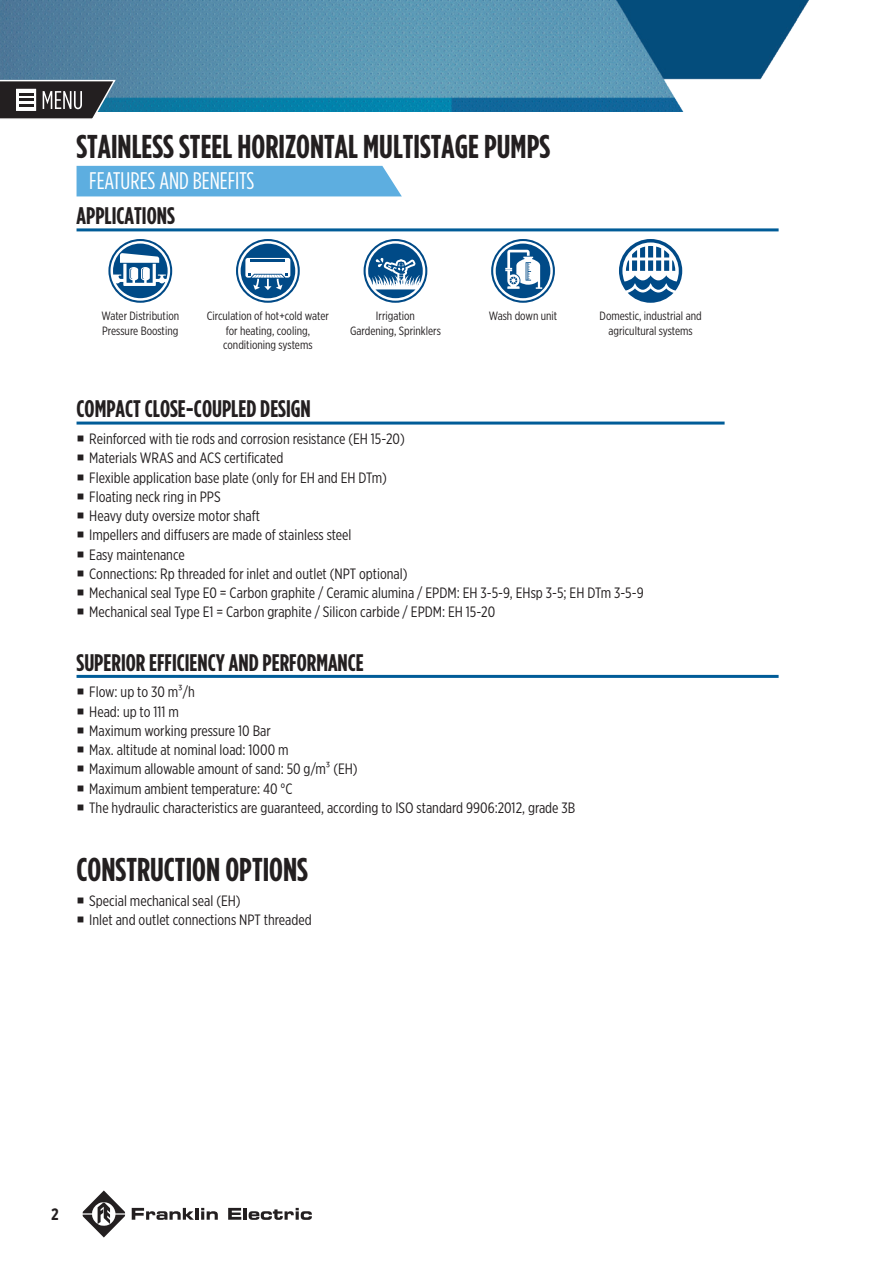
<style>
.page{position:relative;width:893px;height:1263px;background:#fff}
.page>*{position:absolute;margin:0;border:0;box-sizing:border-box;transform-origin:0 0}
.INSIDE_TITLES{font:700 33px "Gotham Condensed";color:#231f20}
.INSIDE_TITLES__no_In{font:700 33px "Gotham Condensed";color:#231f20}
.INSIDE_TITLES_blue_l{font:700 24px "Gotham Condensed";color:#231f20}
.INSIDE_SECTION_TITLE{font:24px "Gotham Condensed";color:#fff}
.t1{font:700 16.5px "Gotham X Narrow";color:#231f20}
.t2{font:15px "Gotham X Narrow";color:#231f20}
.Note{font:12px/14.4px "Gotham X Narrow";color:#231f20}
</style>
<div class="page">
<svg style="left:132px;top:1208px;width:62px;height:12px"></svg>
<hr style="left:195px;top:1208px;width:4px;height:12px;background:#231f20">
<svg style="left:201px;top:1208px;width:17px;height:12px"></svg>
<svg style="left:228px;top:1208px;width:84px;height:12px"></svg>
<svg style="left:83px;top:1190px;width:42px;height:47px"></svg>
<img style="left:0;top:0;width:809px;height:111px">
<svg style="left:108px;top:239px;width:64px;height:64px"></svg>
<svg style="left:236px;top:239px;width:64px;height:64px"></svg>
<svg style="left:364px;top:239px;width:63px;height:64px"></svg>
<svg style="left:491px;top:239px;width:64px;height:64px"></svg>
<svg style="left:619px;top:239px;width:63px;height:64px"></svg>
<hr style="left:77px;top:228px;width:702px;height:3px;background:#005c98">
<hr style="left:77px;top:422px;width:648px;height:3px;background:#005c98">
<hr style="left:77px;top:675px;width:702px;height:3px;background:#005c98">
<div style="left:77px;top:166px;width:325px;height:30px;background:#5daee0"></div>
<svg style="left:0;top:79px;width:117px;height:40px"></svg>
<p class="INSIDE_TITLES" style="left:77px;top:127px;width:475px">STAINLESS STEEL HORIZONTAL MULTISTAGE PUMPS</p>
<p class="INSIDE_SECTION_TITLE" style="left:89px;top:167px;width:167px">FEATURES AND BENEFITS</p>
<p class="INSIDE_TITLES_blue_l" style="left:77px;top:202px;width:100px">APPLICATIONS</p>
<p class="Note" style="left:207px;top:309px;width:124px">Circulation of hot+cold water</p>
<p class="Note" style="left:489px;top:309px;width:70px">Wash down unit</p>
<p class="Note" style="left:223px;top:323px;width:91px">for heating, cooling, conditioning systems</p>
<p class="Note" style="left:101px;top:309px;width:79px">Water Distribution<br>Pressure Boosting</p>
<p class="Note" style="left:350px;top:309px;width:92px;text-align:center">Irrigation<br>Gardening, Sprinklers</p>
<p class="INSIDE_TITLES_blue_l" style="left:77px;top:395px;width:236px">COMPACT CLOSE-COUPLED DESIGN</p>
<p class="Note" style="left:600px;top:309px;width:104px;text-align:center">Domestic, industrial and agricultural systems</p>
<p class="t2" style="left:89px;top:430px;width:317px">Reinforced with tie rods and corrosion resistance (EH 15-20)</p>
<p class="t2" style="left:89px;top:449px;width:196px">Materials WRAS and ACS certificated</p>
<p class="t2" style="left:89px;top:468px;width:299px">Flexible application base plate (only for EH and EH DTm)</p>
<p class="t2" style="left:89px;top:488px;width:133px">Floating neck ring in PPS</p>
<p class="t2" style="left:89px;top:507px;width:172px">Heavy duty oversize motor shaft</p>
<p class="t2" style="left:89px;top:526px;width:264px">Impellers and diffusers are made of stainless steel</p>
<p class="t2" style="left:89px;top:545px;width:97px">Easy maintenance</p>
<p class="t2" style="left:89px;top:565px;width:320px">Connections: Rp threaded for inlet and outlet (NPT optional)</p>
<p class="t2" style="left:89px;top:584px;width:556px">Mechanical seal Type E0 = Carbon graphite / Ceramic alumina / EPDM: EH 3-5-9, EHsp 3-5; EH DTm 3-5-9</p>
<p class="t2" style="left:89px;top:603px;width:407px">Mechanical seal Type E1 = Carbon graphite / Silicon carbide / EPDM: EH 15-20</p>
<p class="INSIDE_TITLES_blue_l" style="left:77px;top:648px;width:289px">SUPERIOR EFFICIENCY AND PERFORMANCE</p>
<p class="t2" style="left:89px;top:683px;width:107px">Flow: up to 30 m³/h</p>
<p class="t2" style="left:89px;top:702px;width:91px">Head: up to 111 m</p>
<p class="t2" style="left:89px;top:722px;width:183px">Maximum working pressure 10 Bar</p>
<p class="t2" style="left:89px;top:741px;width:201px">Max. altitude at nominal load: 1000 m</p>
<p class="t2" style="left:89px;top:760px;width:270px">Maximum allowable amount of sand: 50 g/m³ (EH)</p>
<p class="t2" style="left:89px;top:779px;width:205px">Maximum ambient temperature: 40 °C</p>
<p class="t2" style="left:89px;top:799px;width:488px">The hydraulic characteristics are guaranteed, according to ISO standard 9906:2012, grade 3B</p>
<p class="INSIDE_TITLES__no_In" style="left:77px;top:850px;width:233px">CONSTRUCTION OPTIONS</p>
<p class="t2" style="left:89px;top:892px;width:153px">Special mechanical seal (EH)</p>
<p class="t2" style="left:89px;top:911px;width:224px">Inlet and outlet connections NPT threaded</p>
<p class="t1" style="left:51px;top:1204px;width:9px">2</p>
</div>
